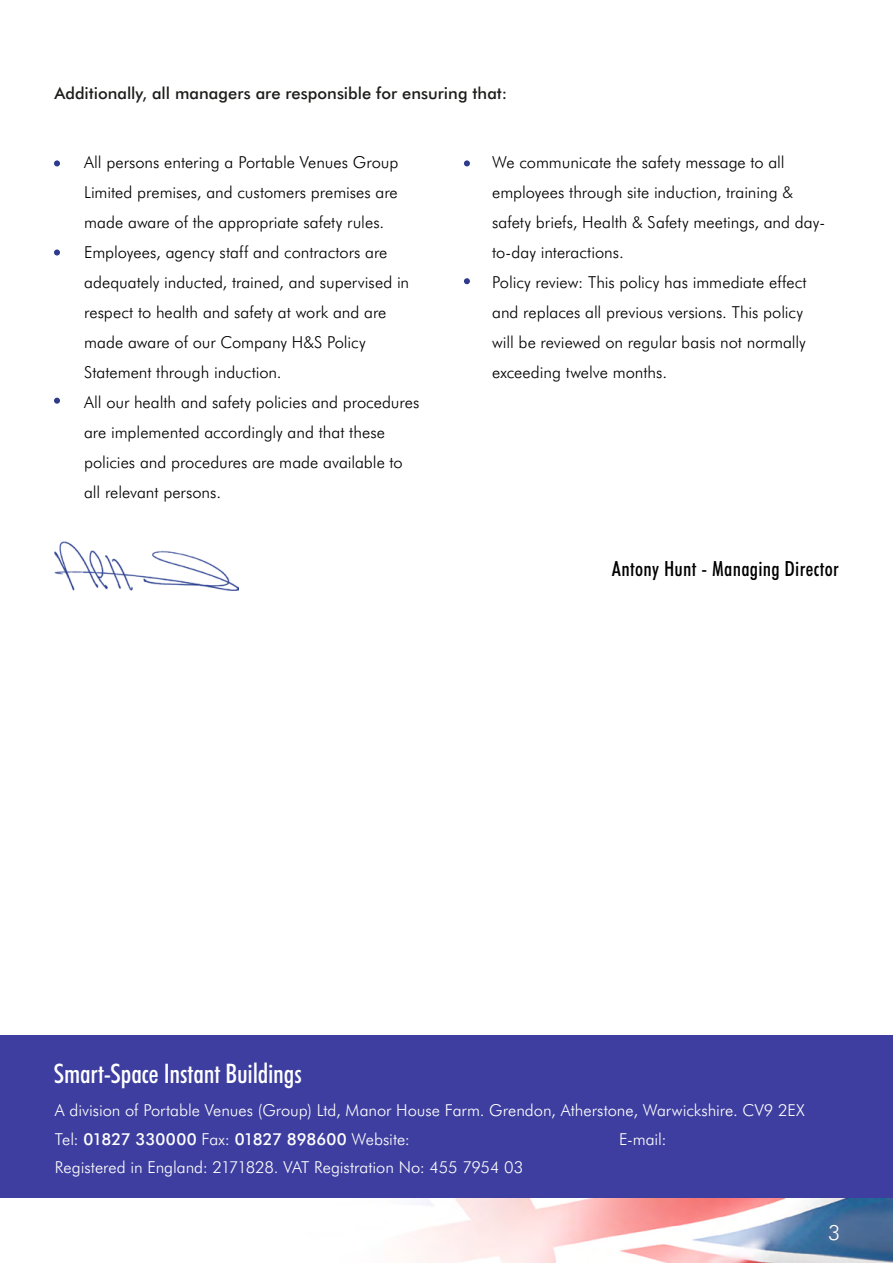
<style>
.page{position:relative;width:893px;height:1263px;background:#fff}
.page>*{position:absolute;margin:0;border:0;box-sizing:border-box;transform-origin:0 0}
.t1{font:500 condensed 27px "Futura BT";letter-spacing:-.005em;color:#fff}
.t2{font:500 condensed 21px "Futura BT";letter-spacing:.015em;color:#000}
.t3{font:300 21px "Futura BT";color:#fff}
.t4{font:300 16.5px/30px "Futura BT";color:#000}
.t5{font:300 16.5px/28.5px "Futura BT";color:#fff}
.t6{font:500 16.5px "Futura BT";color:#1d1d1b}
.s1{font-weight:500}
</style>
<div class="page">
<img style="left:55px;top:541px;width:184px;height:50px">
<svg style="left:54px;top:160px;width:6px;height:6px"></svg>
<svg style="left:464px;top:160px;width:6px;height:6px"></svg>
<svg style="left:54px;top:249px;width:6px;height:6px"></svg>
<svg style="left:54px;top:398px;width:6px;height:6px"></svg>
<svg style="left:464px;top:278px;width:6px;height:6px"></svg>
<div style="left:0;top:1035px;width:892px;height:163px;background:#3d3e9f"></div>
<img style="left:415px;top:1198px;width:478px;height:65px">
<p class="t6" style="left:54px;top:83px;width:454px">Additionally, all managers are responsible for ensuring that:</p>
<p class="t4" style="left:84px;top:147px;width:337px">All persons entering a Portable Venues Group Limited premises, and customers premises are made aware of the appropriate safety rules.<br>Employees, agency staff and contractors are adequately inducted, trained, and supervised in respect to health and safety at work and are made aware of our Company H&amp;S Policy Statement through induction.<br>All our health and safety policies and procedures are implemented accordingly and that these policies and procedures are made available to all relevant persons.</p>
<p class="t4" style="left:492px;top:147px;width:334px">We communicate the safety message to all employees through site induction, training &amp; safety briefs, Health &amp; Safety meetings, and day&shy;to-day interactions.<br>Policy review: This policy has immediate effect and replaces all previous versions. This policy will be reviewed on regular basis not normally exceeding twelve months.</p>
<h1 class="t1" style="left:54px;top:1057px;width:249px">Smart-Space Instant Buildings</h1>
<p class="t2" style="left:612px;top:555px;width:229px">Antony Hunt - Managing Director</p>
<p class="t5" style="left:55px;top:1096px;width:751px">A division of Portable Venues (Group) Ltd, Manor House Farm. Grendon, Atherstone, Warwickshire. CV9 2EX<br>Tel: <span class="s1">01827 330000</span> Fax: <span class="s1">01827 898600</span> Website:</p>
<p class="t5" style="left:619px;top:1124px;width:49px">E-mail:</p>
<p class="t5" style="left:55px;top:1153px;width:470px">Registered in England: 2171828. VAT Registration No: 455 7954 03</p>
<p class="t3" style="left:828px;top:1219px;width:14px">3</p>
</div>
